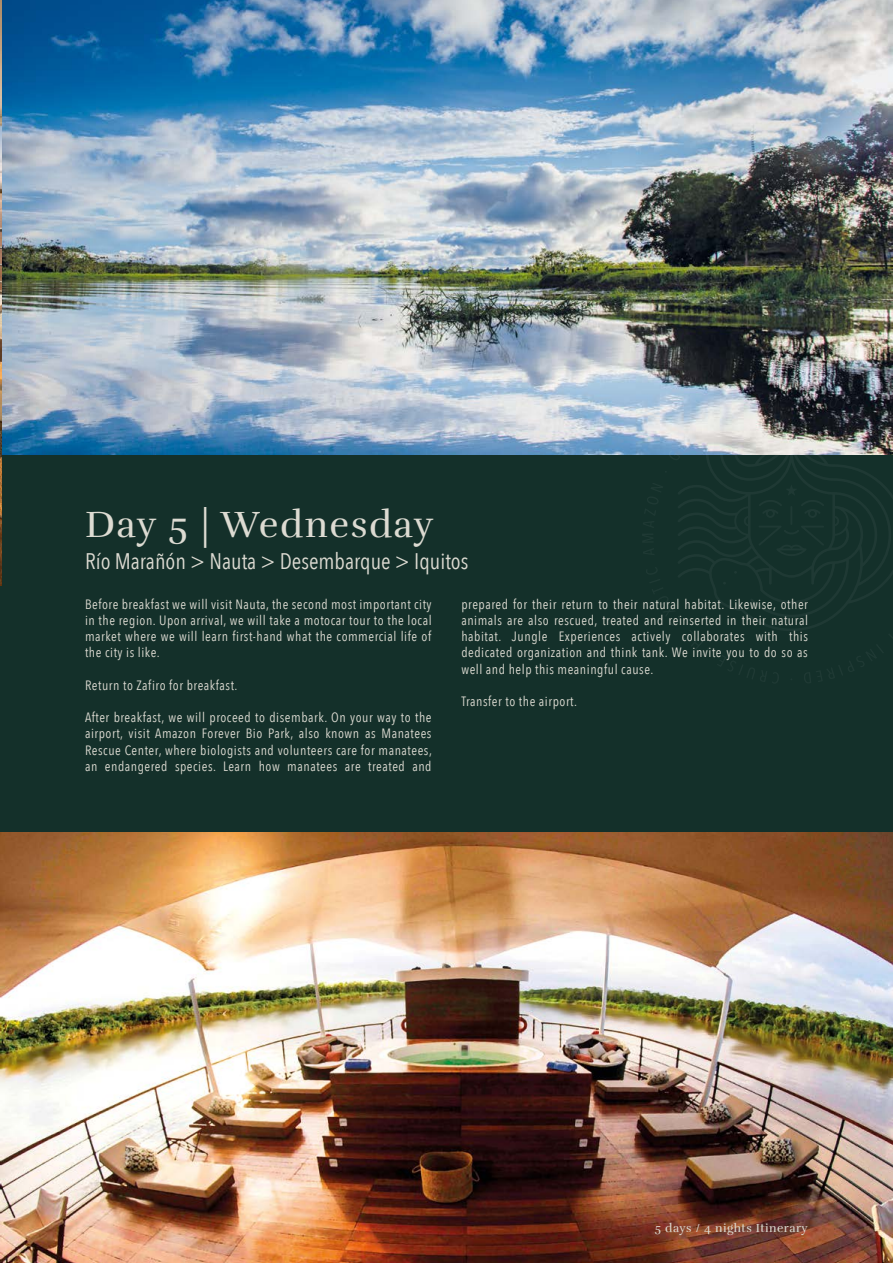
<style>
.page{position:relative;width:893px;height:1263px;background:#fff}
.page>*{position:absolute;margin:0;border:0;box-sizing:border-box;transform-origin:0 0}
.t1{font:37.5px "Rufina";letter-spacing:.04em;color:#dddbd2}
.t2{font:22.5px "Avenir Next Condensed";color:#dddbd2}
.t3{font:13.5px/16.2px "Avenir Next Condensed";letter-spacing:.04em;color:#dddbd2;text-align:justify}
.t4{font:12px "Rufina";letter-spacing:.04em;color:#dddbd2}
</style>
<div class="page">
<div style="left:0;top:370px;width:893px;height:462px;background:#14302a"></div>
<img style="left:1px;top:0;width:892px;height:455px">
<svg style="left:642px;top:391px;width:251px;height:292px"></svg>
<img style="left:1px;top:832px;width:892px;height:431px">
<img style="left:0;top:0;width:1px;height:586px">
<h1 class="t1" style="left:85px;top:502px;width:350px">Day 5 | Wednesday</h1>
<h2 class="t2" style="left:85px;top:542px;width:385px">Río Marañón &gt; Nauta &gt; Desembarque &gt; Iquitos</h2>
<p class="t3" style="left:85px;top:595px;width:348px">Before breakfast we will visit Nauta, the second most important city in the region. Upon arrival, we will take a motocar tour to the local market where we will learn first-hand what the commercial life of the city is like.</p>
<p class="t3" style="left:85px;top:676px;width:154px">Return to Zafiro for breakfast.</p>
<p class="t3" style="left:85px;top:709px;width:348px">After breakfast, we will proceed to disembark. On your way to the airport, visit Amazon Forever Bio Park, also known as Manatees Rescue Center, where biologists and volunteers care for manatees, an endangered species. Learn how manatees are treated and</p>
<p class="t3" style="left:461px;top:595px;width:348px">prepared for their return to their natural habitat. Likewise, other animals are also rescued, treated and reinserted in their natural habitat. Jungle Experiences actively collaborates with this dedicated organization and think tank. We invite you to do so as well and help this meaningful cause.</p>
<p class="t3" style="left:461px;top:693px;width:117px">Transfer to the airport.</p>
<p class="t4" style="left:655px;top:1221px;width:155px">5 days / 4 nights Itinerary</p>
</div>
